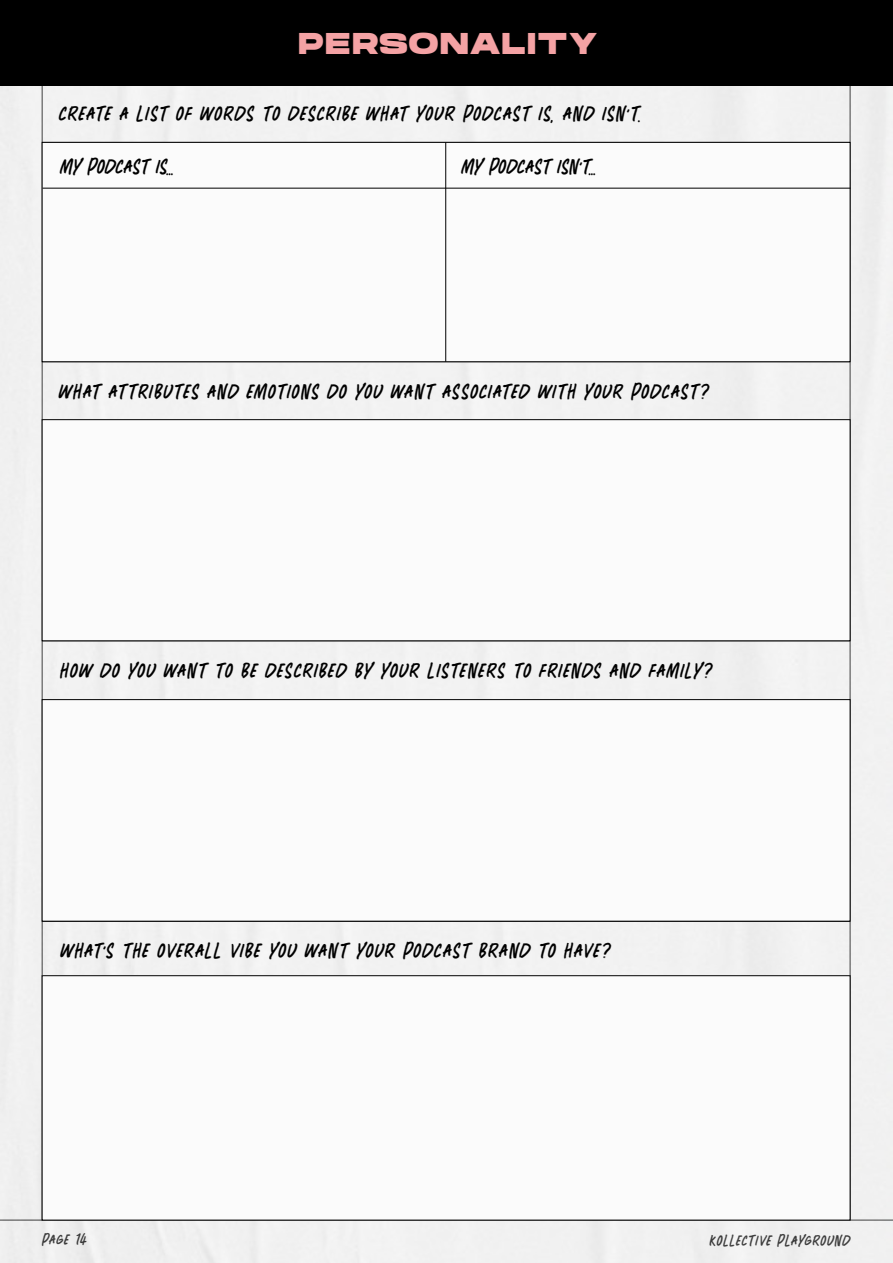
<style>
.page{position:relative;width:893px;height:1263px;background:#fff}
.page>*{position:absolute;margin:0;border:0;box-sizing:border-box;transform-origin:0 0}
.t1{font:700 30px "Hanson";letter-spacing:.04em;color:#f4a2a4}
.t2{font:22.5px "ANTISOCIAL Regular";letter-spacing:.05em;color:#000}
.t3{font:22.5px "ANTISOCIAL Regular";letter-spacing:.01em;color:#000}
.t4{font:16.5px "ANTISOCIAL Regular";letter-spacing:.05em;color:#000}
</style>
<div class="page">
<div style="left:0;top:86px;width:893px;height:1177px;background:#f1f1f1"></div>
<hr style="left:0;top:85px;width:893px;height:1px;background:#000">
<div style="left:0;top:0;width:893px;height:85px;background:#000"></div>
<hr style="left:42px;top:921px;width:808px;height:1px;background:#000">
<div style="left:42px;top:142px;width:808px;height:220px;background:#fbfbfb"></div>
<div style="left:42px;top:142px;width:808px;height:220px;border:1px solid #000"></div>
<div style="left:42px;top:420px;width:808px;height:221px;background:#fbfbfb"></div>
<div style="left:42px;top:419px;width:808px;height:222px;border:1px solid #000"></div>
<div style="left:42px;top:700px;width:808px;height:221px;background:#fbfbfb"></div>
<div style="left:42px;top:699px;width:808px;height:222px;border:1px solid #000"></div>
<div style="left:42px;top:976px;width:808px;height:244px;background:#fbfbfb"></div>
<div style="left:42px;top:975px;width:808px;height:245px;border:1px solid #000"></div>
<hr style="left:445px;top:142px;width:1px;height:220px;background:#000">
<hr style="left:43px;top:188px;width:807px;height:1px;background:#000">
<h1 class="t1" style="left:298px;top:26px;width:301px">PERSONALITY</h1>
<p class="t2" style="left:60px;top:103px;width:584px">CREATE A LIST OF WORDS TO DESCRIBE WHAT YOUR PODCAST IS, AND ISN’T.</p>
<p class="t3" style="left:61px;top:156px;width:116px">MY PODCAST IS...</p>
<p class="t3" style="left:462px;top:156px;width:137px">MY PODCAST ISN’T...</p>
<p class="t2" style="left:59px;top:382px;width:651px">WHAT ATTRIBUTES AND EMOTIONS DO YOU WANT ASSOCIATED WITH YOUR PODCAST?</p>
<p class="t2" style="left:61px;top:660px;width:653px">HOW DO YOU WANT TO BE DESCRIBED BY YOUR LISTENERS TO FRIENDS AND FAMILY?</p>
<p class="t2" style="left:61px;top:940px;width:551px">WHAT’S THE OVERALL VIBE YOU WANT YOUR PODCAST BRAND TO HAVE?</p>
<p class="t4" style="left:43px;top:1232px;width:46px">PAGE 14</p>
<p class="t4" style="left:710px;top:1233px;width:142px">KOLLECTIVE PLAYGROUND</p>
</div>
